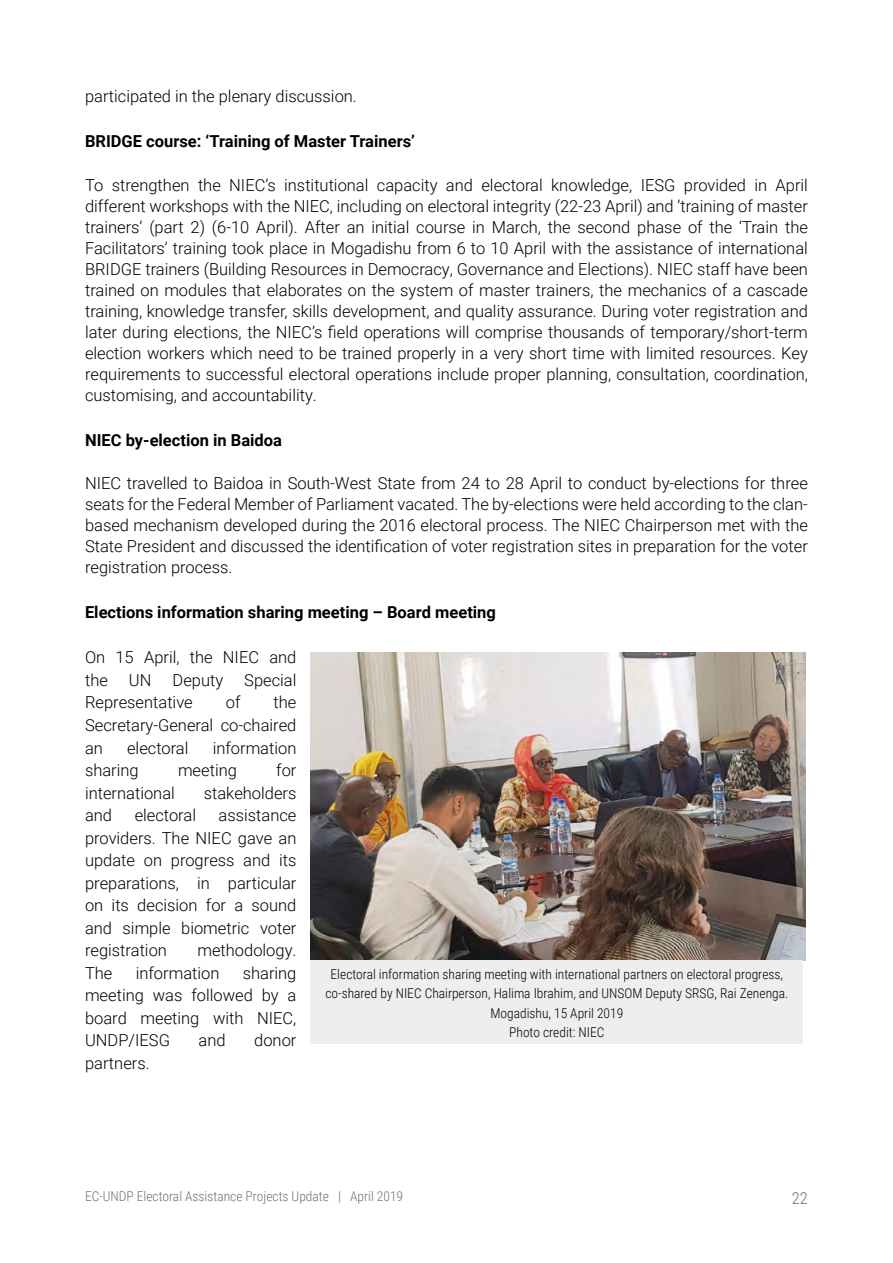
<style>
.page{position:relative;width:893px;height:1263px;background:#fff}
.page>*{position:absolute;margin:0;border:0;box-sizing:border-box;transform-origin:0 0}
.t1{font:300 16.5px/21px "Roboto";color:#000;text-align:justify}
.t2{font:700 16.5px "Roboto";color:#000}
.t3{font:300 16.5px "Roboto Condensed";color:#6f7174}
.t4{font:300 13.5px/19.5px "Roboto Condensed";color:#000;text-align:center}
.t5{font:300 13.5px "Roboto Condensed";color:#6f7174}
</style>
<div class="page">
<img style="left:311px;top:653px;width:495px;height:307px">
<div style="left:311px;top:960px;width:492px;height:84px;background:#eee"></div>
<p class="t1" style="left:85px;top:85px;width:273px">participated in the plenary discussion.</p>
<p class="t2" style="left:85px;top:130px;width:331px">BRIDGE course: ‘Training of Master Trainers’</p>
<p class="t1" style="left:85px;top:174px;width:724px">To strengthen the NIEC’s institutional capacity and electoral knowledge, IESG provided in April different workshops with the NIEC, including on electoral integrity (22-23 April) and ‘training of master trainers’ (part 2) (6-10 April). After an initial course in March, the second phase of the ‘Train the Facilitators’ training took place in Mogadishu from 6 to 10 April with the assistance of international BRIDGE trainers (Building Resources in Democracy, Governance and Elections). NIEC staff have been trained on modules that elaborates on the system of master trainers, the mechanics of a cascade training, knowledge transfer, skills development, and quality assurance. During voter registration and later during elections, the NIEC’s field operations will comprise thousands of temporary/short-term election workers which need to be trained properly in a very short time with limited resources. Key requirements to successful electoral operations include proper planning, consultation, coordination, customising, and accountability.</p>
<p class="t2" style="left:85px;top:428px;width:198px">NIEC by-election in Baidoa</p>
<p class="t1" style="left:85px;top:472px;width:724px">NIEC travelled to Baidoa in South-West State from 24 to 28 April to conduct by-elections for three seats for the Federal Member of Parliament vacated. The by-elections were held according to the clan&shy;based mechanism developed during the 2016 electoral process. The NIEC Chairperson met with the State President and discussed the identification of voter registration sites in preparation for the voter registration process.</p>
<p class="t2" style="left:85px;top:601px;width:412px">Elections information sharing meeting – Board meeting</p>
<p class="t1" style="left:85px;top:646px;width:213px;line-height:22.5px">On 15 April, the NIEC and the</p>
<p class="t1" style="left:129px;top:669px;width:24px">UN</p>
<p class="t1" style="left:173px;top:669px;width:52px">Deputy</p>
<p class="t1" style="left:244px;top:669px;width:54px">Special</p>
<p class="t1" style="left:85px;top:691px;width:109px">Representative</p>
<p class="t1" style="left:226px;top:691px;width:16px">of</p>
<p class="t1" style="left:85px;top:691px;width:213px;line-height:22.5px;text-indent:189px">the Secretary-General co-chaired an</p>
<p class="t1" style="left:127px;top:736px;width:63px">electoral</p>
<p class="t1" style="left:213px;top:736px;width:85px">information</p>
<p class="t1" style="left:85px;top:759px;width:55px">sharing</p>
<p class="t1" style="left:178px;top:759px;width:60px">meeting</p>
<p class="t1" style="left:276px;top:759px;width:22px">for</p>
<p class="t1" style="left:85px;top:781px;width:91px">international</p>
<p class="t1" style="left:204px;top:781px;width:94px">stakeholders</p>
<p class="t1" style="left:85px;top:804px;width:29px">and</p>
<p class="t1" style="left:135px;top:804px;width:63px">electoral</p>
<p class="t1" style="left:85px;top:803px;width:213px;line-height:22.5px;text-indent:134px">assistance providers. The NIEC gave an update on progress and its preparations, in particular on its decision for a sound and simple biometric voter registration</p>
<p class="t1" style="left:197px;top:939px;width:101px">methodology.</p>
<p class="t1" style="left:85px;top:961px;width:29px">The</p>
<p class="t1" style="left:136px;top:961px;width:85px">information</p>
<p class="t1" style="left:85px;top:961px;width:213px;line-height:22.5px;text-indent:158px">sharing meeting was followed by a board meeting with NIEC, UNDP/IESG</p>
<p class="t1" style="left:199px;top:1029px;width:29px">and</p>
<p class="t1" style="left:254px;top:1029px;width:44px">donor</p>
<p class="t1" style="left:85px;top:1052px;width:66px">partners.</p>
<p class="t4" style="left:325px;top:963px;width:464px">Electoral information sharing meeting with international partners on electoral progress, co-shared by NIEC Chairperson, Halima Ibrahim, and UNSOM Deputy SRSG, Rai Zenenga.<br>Mogadishu, 15 April 2019<br>Photo credit: NIEC</p>
<p class="t5" style="left:85px;top:1186px;width:320px">EC-UNDP Electoral Assistance Projects Update | April 2019</p>
<p class="t3" style="left:792px;top:1186px;width:18px">22</p>
</div>
